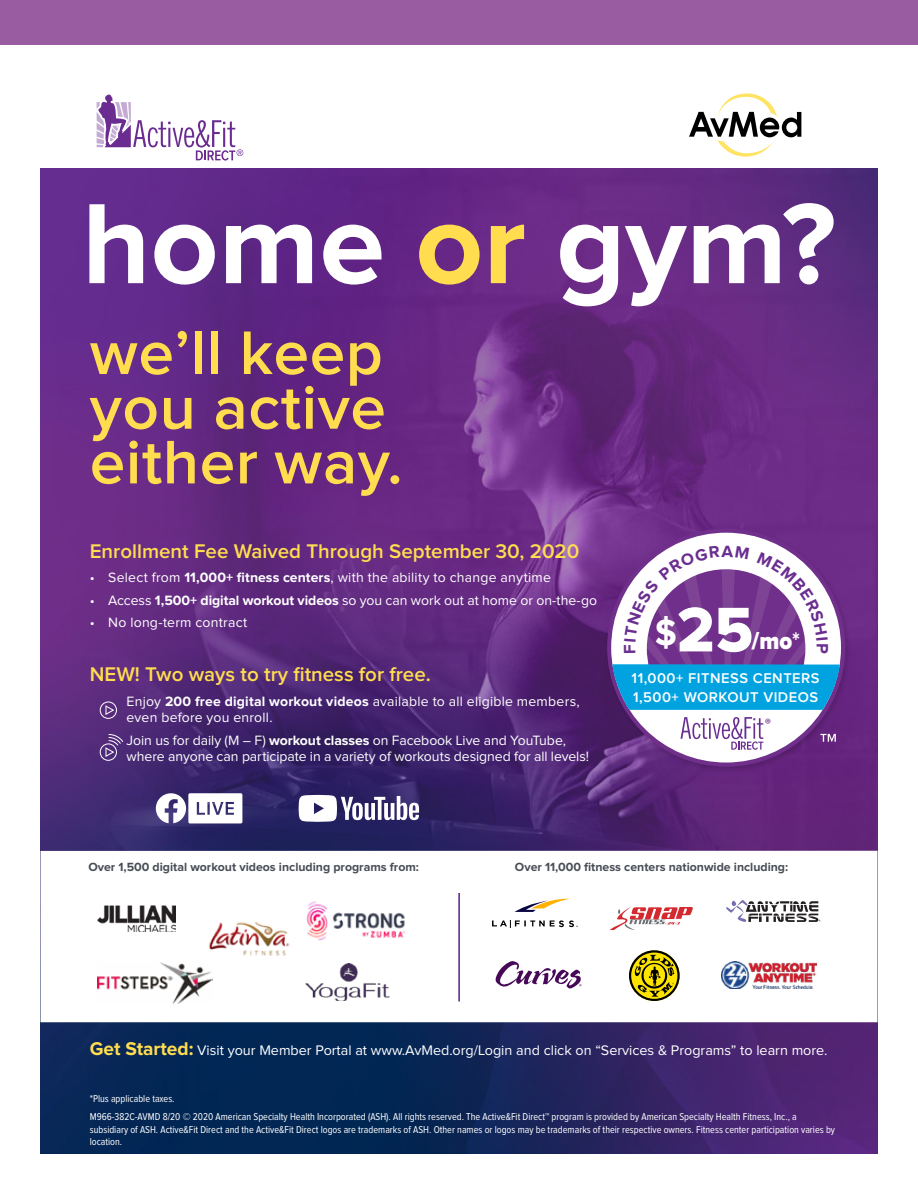
<style>
.page{position:relative;width:918px;height:1188px;background:#fff}
.page>*{position:absolute;margin:0;border:0;box-sizing:border-box;transform-origin:0 0}
.t1{font:700 118.35px "Proxima Nova";color:#fff}
.t2{font:65.4px "Proxima Nova Extrabld";color:#fff;scale:.95 1}
.t3{font:600 63.75px/54.8px "Proxima Nova";letter-spacing:.01em;color:#ffdd4f}
.t4{font:900 24.75px "Proxima Nova";color:#fff;scale:.9 1}
.t5{font:600 20.55px "Proxima Nova";color:#ffdd4f}
.t6{font:15.15px "Myriad Pro";color:#702f8a}
.t7{font:600 14.7px/18.9px "Proxima Nova";letter-spacing:.035em;color:#fff}
.t8{font:14.4px "Proxima Nova";color:#fff}
.t9{font:13.95px/16.4px "Proxima Nova";color:#fff}
.t10{font:700 12.3px "Proxima Nova";color:#474c55}
.t11{font:10.35px/18.5px "Proxima Nova Cond";color:#fff}
.s1{color:#ffdd4f}
.s2{font-weight:700}
.s3{font-family:"Proxima Nova";font-weight:700;font-size:37.8px}
.s4{font-weight:700;font-size:19.2px;color:#ffdd4f}
</style>
<div class="page">
<div style="left:0;top:0;width:918px;height:45px;background:#995ca1"></div>
<img style="left:40px;top:168px;width:838px;height:985px">
<svg style="left:97px;top:94px;width:146px;height:67px"></svg>
<div style="left:40px;top:851px;width:838px;height:171px;background:#fff"></div>
<img style="left:98px;top:906px;width:77px;height:25px">
<img style="left:209px;top:921px;width:81px;height:35px">
<img style="left:98px;top:962px;width:115px;height:42px">
<img style="left:305px;top:964px;width:85px;height:36px">
<img style="left:306px;top:901px;width:100px;height:40px">
<svg style="left:492px;top:920px;width:86px;height:8px"></svg>
<svg style="left:515px;top:899px;width:53px;height:13px"></svg>
<svg style="left:611px;top:907px;width:82px;height:22px"></svg>
<img style="left:722px;top:961px;width:94px;height:27px">
<svg style="left:629px;top:950px;width:51px;height:51px"></svg>
<svg style="left:496px;top:961px;width:86px;height:27px"></svg>
<svg style="left:726px;top:900px;width:95px;height:22px"></svg>
<hr style="left:458px;top:893px;width:2px;height:108px;background:#6a2c91">
<img style="left:604px;top:525px;width:249px;height:249px">
<div style="left:607px;top:529px;width:238px;height:238px;background:#702f8a;border-radius:50%"></div>
<div style="left:611px;top:533px;width:230px;height:230px;background:#fff;border-radius:50%"></div>
<svg style="left:156px;top:793px;width:86px;height:30px"></svg>
<svg style="left:299px;top:795px;width:120px;height:27px"></svg>
<svg style="left:100px;top:701px;width:17px;height:18px"></svg>
<svg style="left:100px;top:734px;width:24px;height:27px"></svg>
<svg style="left:689px;top:93px;width:112px;height:64px"></svg>
<svg style="left:612px;top:546px;width:228px;height:204px"></svg>
<h1 class="t1" style="left:82px;top:190px;width:756px">home <span class="s1">or</span> gym?</h1>
<h3 class="t3" style="left:90px;top:328px;width:314px">we’ll keep you active either way.</h3>
<h3 class="t5" style="left:90px;top:542px;width:491px">Enrollment Fee Waived Through September 30, 2020</h3>
<h3 class="t9" style="left:90px;top:570px;width:463px">• Select from <span class="s2">11,000+ fitness centers</span>, with the ability to change anytime</h3>
<h3 class="t9" style="left:90px;top:592px;width:509px">• Access <span class="s2">1,500+ digital workout videos</span> so you can work out at home or on-the-go</h3>
<h3 class="t9" style="left:90px;top:615px;width:159px">• No long-term contract</h3>
<h3 class="t5" style="left:90px;top:665px;width:343px">NEW! Two ways to try fitness for free.</h3>
<h3 class="t9" style="left:127px;top:693px;width:455px">Enjoy <span class="s2">200 free digital workout videos</span> available to all eligible members, even before you enroll.</h3>
<h3 class="t9" style="left:127px;top:732px;width:464px">Join us for daily (M – F) <span class="s2">workout classes</span> on Facebook Live and YouTube, where anyone can participate in a variety of workouts designed for all levels!</h3>
<h2 class="t2" style="left:655px;top:600px;width:105px"><span class="s3">$</span>25</h2>
<h3 class="t4" style="left:752px;top:630px;width:55px">/mo<span class="s2">*</span></h3>
<h3 class="t7" style="left:632px;top:669px;width:189px">11,000+ FITNESS CENTERS<br>1,500+ WORKOUT VIDEOS</h3>
<h3 class="t6" style="left:765px;top:714px;width:8px">®</h3>
<p class="t10" style="left:88px;top:862px;width:332px">Over 1,500 digital workout videos including programs from:</p>
<p class="t10" style="left:515px;top:862px;width:275px">Over 11,000 fitness centers nationwide including:</p>
<h3 class="t8" style="left:90px;top:1043px;width:739px"><span class="s4">Get Started:</span> Visit your Member Portal at www.AvMed.org/Login and click on “Services &amp; Programs” to learn more.</h3>
<p class="t11" style="left:90px;top:1090px;width:709px">*Plus applicable taxes.<br>M966-382C-AVMD 8/20 © 2020 American Specialty Health Incorporated (ASH). All rights reserved. The Active&amp;Fit Direct™ program is provided by American Specialty Health Fitness, Inc., a</p>
<p class="t11" style="left:90px;top:1124px;width:747px;line-height:12.3px">subsidiary of ASH. Active&amp;Fit Direct and the Active&amp;Fit Direct logos are trademarks of ASH. Other names or logos may be trademarks of their respective owners. Fitness center participation varies by location.</p>
</div>
